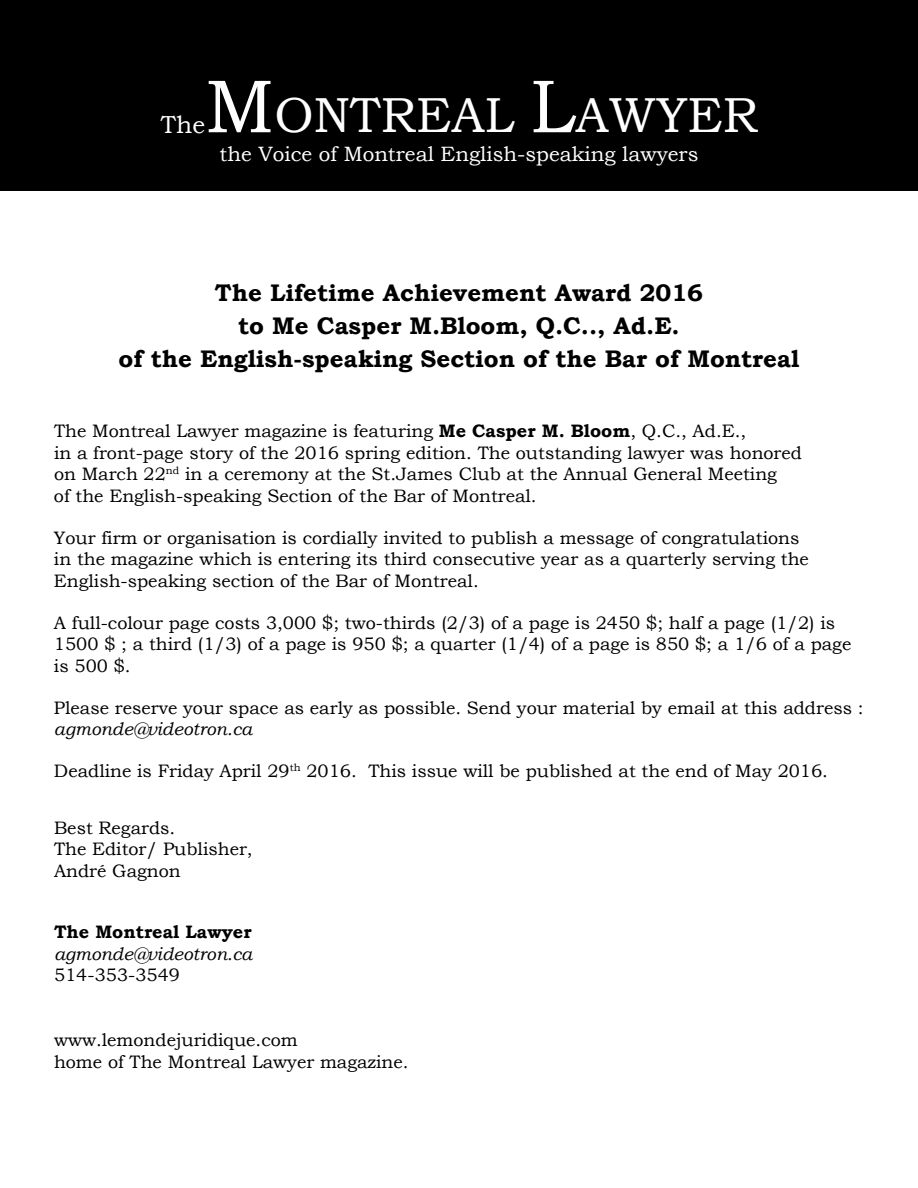
<style>
.page{position:relative;width:918px;height:1188px;background:#fff}
.page>*{position:absolute;margin:0;border:0;box-sizing:border-box;transform-origin:0 0}
.t1{font:49.2px "Bookman Old Style";color:#fff}
.t2{font:24.6px "Bookman Old Style";color:#fff}
.t3{font:700 24px/33px "Bookman Old Style";color:#000;text-align:center}
.t4{font:20.7px "Bookman Old Style";color:#fff}
.t5{font:18px/21.6px "Bookman Old Style";color:#000}
.t6{font:italic 18px "Bookman Old Style";color:#000}
.t7{font:700 18px "Bookman Old Style";color:#000}
.s1{font-size:75.45px}
.s2{font-weight:700}
</style>
<div class="page">
<div style="left:0;top:0;width:918px;height:190px;background:#000"></div>
<h1 class="t1" style="left:205px;top:83px;width:555px"><span class="s1">M</span>ONTREAL <span class="s1">L</span>AWYER</h1>
<p class="t4" style="left:220px;top:140px;width:480px">the Voice of Montreal English-speaking lawyers</p>
<h2 class="t2" style="left:161px;top:108px;width:46px">The</h2>
<h3 class="t3" style="left:119px;top:276px;width:682px">The Lifetime Achievement Award 2016<br>to Me Casper M.Bloom, Q.C.., Ad.E.<br>of the English-speaking Section of the Bar of Montreal</h3>
<p class="t5" style="left:54px;top:420px;width:750px">The Montreal Lawyer magazine is featuring <span class="s2">Me Casper M. Bloom</span>, Q.C., Ad.E.,<br>in a front-page story of the 2016 spring edition. The outstanding lawyer was honored on March 22<sup>nd</sup> in a ceremony at the St.James Club at the Annual General Meeting<br>of the English-speaking Section of the Bar of Montreal.</p>
<p class="t5" style="left:54px;top:527px;width:756px">Your firm or organisation is cordially invited to publish a message of congratulations in the magazine which is entering its third consecutive year as a quarterly serving the<br>English-speaking section of the Bar of Montreal.</p>
<p class="t5" style="left:54px;top:612px;width:799px">A full-colour page costs 3,000 $; two-thirds (2/3) of a page is 2450 $; half a page (1/2) is<br>1500 $ ; a third (1/3) of a page is 950 $; a quarter (1/4) of a page is 850 $; a 1/6 of a page is 500 $.</p>
<p class="t5" style="left:54px;top:697px;width:811px">Please reserve your space as early as possible. Send your material by email at this address :</p>
<p class="t6" style="left:54px;top:717px;width:200px">agmonde@videotron.ca</p>
<p class="t5" style="left:54px;top:760px;width:776px">Deadline is Friday April 29<sup>th</sup> 2016. This issue will be published at the end of May 2016.</p>
<p class="t5" style="left:54px;top:817px;width:200px">Best Regards.<br>The Editor/ Publisher,<br>André Gagnon</p>
<p class="t7" style="left:54px;top:919px;width:199px">The Montreal Lawyer</p>
<p class="t6" style="left:54px;top:941px;width:200px">agmonde@videotron.ca</p>
<p class="t5" style="left:54px;top:965px;width:127px">514-353-3549</p>
<p class="t5" style="left:54px;top:1029px;width:356px">www.lemondejuridique.com<br>home of The Montreal Lawyer magazine.</p>
</div>
